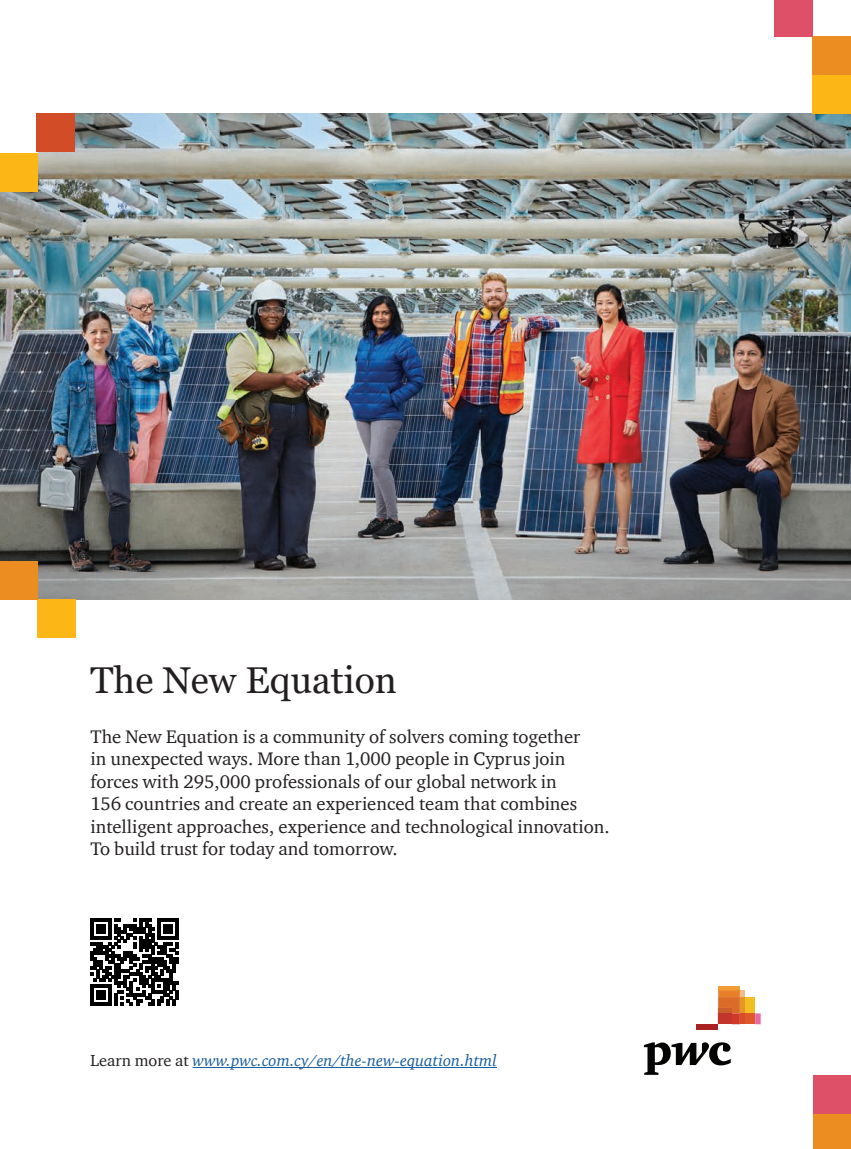
<style>
.page{position:relative;width:851px;height:1149px;background:#fff}
.page>*{position:absolute;margin:0;border:0;box-sizing:border-box;transform-origin:0 0}
.t1{font:37.2px "Georgia";color:#231f20}
.t2{font:18.6px/22.4px "ITC Charter Com";color:#231f20}
.t3{font:italic 16.35px "ITC Charter Com";color:#175d9e}
.s1{font-style:normal;color:#231f20}
</style>
<div class="page">
<img style="left:0;top:114px;width:850px;height:485px">
<div style="left:812px;top:75px;width:38px;height:39px;background:#fcb615"></div>
<div style="left:812px;top:36px;width:38px;height:39px;background:#ec8d22"></div>
<div style="left:773px;top:0;width:39px;height:36px;background:#de5068"></div>
<div style="left:0;top:153px;width:37px;height:38px;background:#fcb615"></div>
<div style="left:37px;top:599px;width:39px;height:39px;background:#fcb615"></div>
<div style="left:0;top:96px;width:37px;height:57px;background:#fff"></div>
<div style="left:36px;top:113px;width:39px;height:39px;background:#d24d27"></div>
<div style="left:0;top:560px;width:37px;height:39px;background:#ec8d22"></div>
<div style="left:813px;top:1112px;width:37px;height:36px;background:#ec8d22"></div>
<div style="left:813px;top:1074px;width:37px;height:38px;background:#de5068"></div>
<hr style="left:192px;top:1066px;width:305px;height:1px;background:#175d9e">
<svg style="left:643px;top:1042px;width:87px;height:32px"></svg>
<div style="left:718px;top:985px;width:21px;height:5px;background:#f09d34"></div>
<svg style="left:718px;top:990px;width:42px;height:33px"></svg>
<div style="left:718px;top:1007px;width:13px;height:6px;background:#c95f2c"></div>
<div style="left:718px;top:1013px;width:13px;height:10px;background:#c2352c"></div>
<div style="left:696px;top:1023px;width:22px;height:6px;background:#aa2122"></div>
<svg style="left:91px;top:918px;width:87px;height:87px"></svg>
<p class="t1" style="left:91px;top:658px;width:308px">The New Equation</p>
<p class="t2" style="left:91px;top:725px;width:520px">The New Equation is a community of solvers coming together<br>in unexpected ways. More than 1,000 people in Cyprus join forces with 295,000 professionals of our global network in<br>156 countries and create an experienced team that combines intelligent approaches, experience and technological innovation.<br>To build trust for today and tomorrow.</p>
<p class="t3" style="left:91px;top:1050px;width:408px"><span class="s1">Learn more at</span> www.pwc.com.cy/en/the-new-equation.html</p>
</div>
